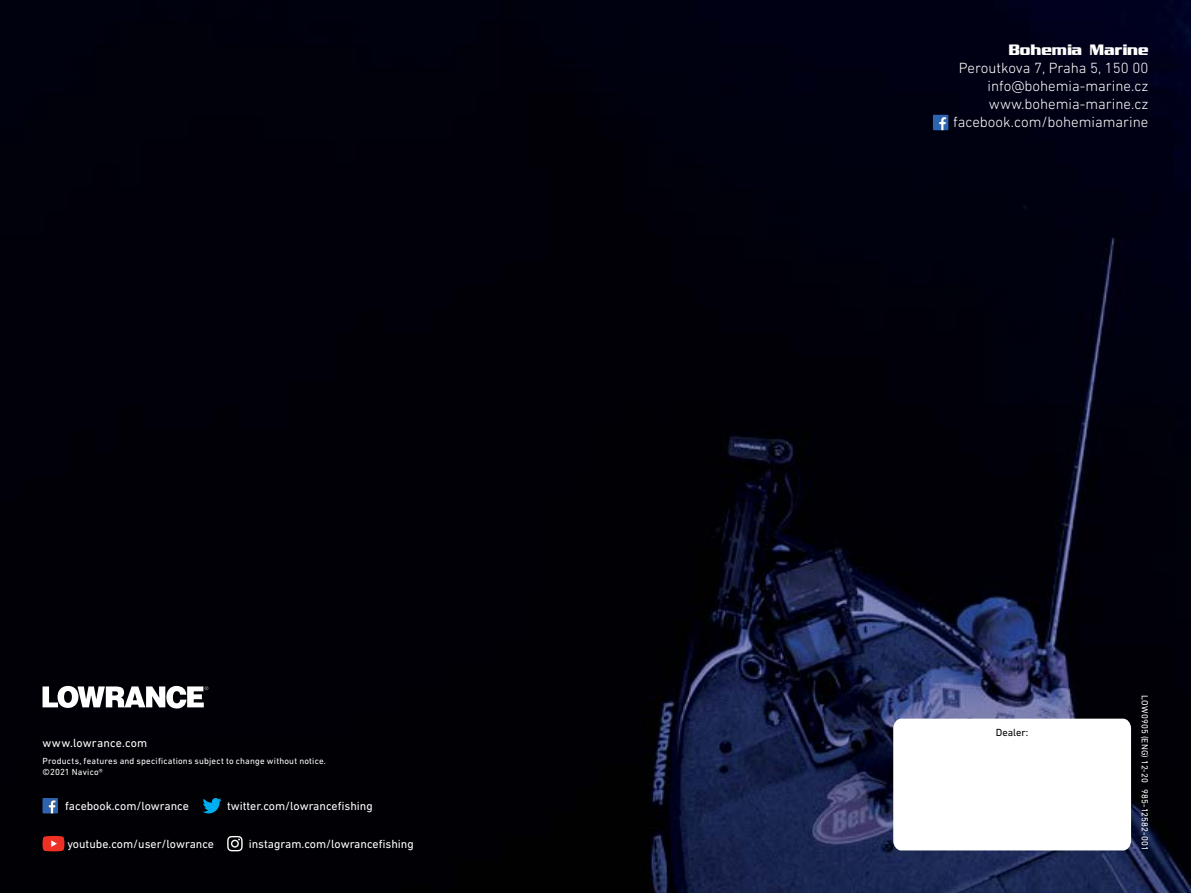
<style>
.page{position:relative;width:1191px;height:893px;background:#fff}
.page>*{position:absolute;margin:0;border:0;box-sizing:border-box;transform-origin:0 0}
.t1{font:300 15px/18px "DIN Next LT Pro";color:#fff;text-align:right}
.t2{font:700 15px "Enter Sansman";color:#fff}
.t3{font:12px "DIN Next LT Pro";color:#fff}
.t4{font:10.5px "DIN Next LT Pro";color:#000}
.t5{font:9px/10.5px "DIN Next LT Pro";letter-spacing:.02em;color:#fff}
</style>
<div class="page">
<img style="left:0;top:0;width:1191px;height:893px">
<svg style="left:43px;top:836px;width:21px;height:15px"></svg>
<svg style="left:202px;top:798px;width:19px;height:15px"></svg>
<svg style="left:227px;top:836px;width:16px;height:15px"></svg>
<svg style="left:43px;top:798px;width:15px;height:15px"></svg>
<svg style="left:893px;top:719px;width:238px;height:131px"></svg>
<svg style="left:43px;top:686px;width:165px;height:22px"></svg>
<svg style="left:933px;top:115px;width:15px;height:15px"></svg>
<p class="t3" style="left:43px;top:736px;width:106px">www.lowrance.com</p>
<p class="t5" style="left:43px;top:756px;width:285px">Products, features and specifications subject to change without notice. ©2021 Navico®</p>
<p class="t3" style="left:65px;top:799px;width:125px">facebook.com/lowrance</p>
<p class="t3" style="left:67px;top:837px;width:148px">youtube.com/user/lowrance</p>
<p class="t3" style="left:227px;top:799px;width:147px">twitter.com/lowrancefishing</p>
<p class="t3" style="left:249px;top:837px;width:166px">instagram.com/lowrancefishing</p>
<p class="t2" style="left:1008px;top:41px;width:141px">Bohemia Marine</p>
<p class="t1" style="left:953px;top:58px;width:197px">Peroutkova 7, Praha 5, 150 00 info@bohemia-marine.cz www.bohemia-marine.cz facebook.com/bohemiamarine</p>
<p class="t4" style="left:996px;top:726px;width:34px">Dealer:</p>
<p class="t5" style="left:1150px;top:695px;width:157px;rotate:90deg">LOW0905 (ENG) 12-20 985-12582-001</p>
</div>
